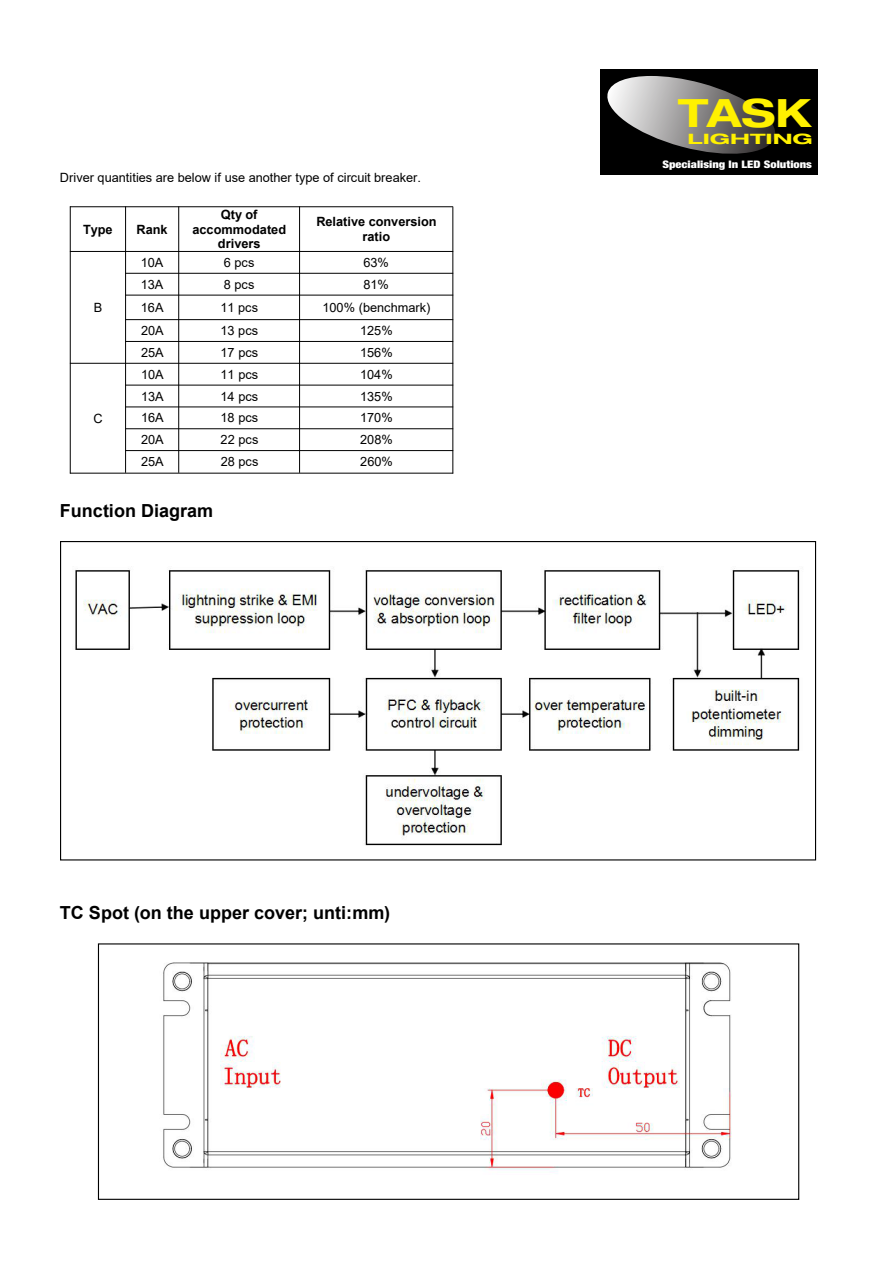
<style>
.page{position:relative;width:894px;height:1263px;background:#fff}
.page>*{position:absolute;margin:0;border:0;box-sizing:border-box;transform-origin:0 0}
.t1{font:700 expanded 39px "Helvetica Neue LT Std";color:#fff100;scale:1.06 1}
.t2{font:700 18px "Arial";color:#000}
.t3{font:700 expanded 14.25px "Helvetica Neue LT Std";color:#fff100;scale:1.5 1}
.t4{font:12.75px "Arial";letter-spacing:-.005em;color:#000}
.t5{font:700 12.75px/14.7px "Arial";letter-spacing:-.005em;color:#000;text-align:center}
.t6{font:900 condensed 10.35px "Helvetica Neue LT Std";color:#fff;scale:1.19 1}
</style>
<div class="page">
<svg style="left:60px;top:541px;width:755px;height:320px"></svg>
<img style="left:72px;top:567px;width:730px;height:282px">
<svg style="left:98px;top:943px;width:701px;height:257px"></svg>
<img style="left:142px;top:950px;width:611px;height:238px">
<hr style="left:70px;top:206px;width:383px;height:1px;background:#000">
<hr style="left:70px;top:251px;width:383px;height:1px;background:#000">
<hr style="left:125px;top:273px;width:328px;height:1px;background:#000">
<hr style="left:125px;top:295px;width:328px;height:1px;background:#000">
<hr style="left:125px;top:319px;width:328px;height:1px;background:#000">
<hr style="left:125px;top:341px;width:328px;height:1px;background:#000">
<hr style="left:70px;top:363px;width:383px;height:1px;background:#000">
<hr style="left:125px;top:385px;width:328px;height:1px;background:#000">
<hr style="left:125px;top:407px;width:328px;height:1px;background:#000">
<hr style="left:125px;top:428px;width:328px;height:1px;background:#000">
<hr style="left:125px;top:450px;width:328px;height:1px;background:#000">
<hr style="left:70px;top:473px;width:383px;height:1px;background:#000">
<hr style="left:70px;top:206px;width:1px;height:268px;background:#000">
<hr style="left:125px;top:206px;width:1px;height:267px;background:#000">
<hr style="left:178px;top:206px;width:1px;height:267px;background:#000">
<hr style="left:299px;top:206px;width:1px;height:267px;background:#000">
<hr style="left:452px;top:207px;width:1px;height:267px;background:#000">
<div style="left:600px;top:69px;width:217px;height:106px;background:#000"></div>
<svg style="left:607px;top:76px;width:168px;height:78px"></svg>
<p class="t4" style="left:60px;top:169px;width:362px">Driver quantities are below if use another type of circuit breaker.</p>
<p class="t5" style="left:83px;top:222px;width:31px">Type</p>
<p class="t5" style="left:136px;top:222px;width:33px">Rank</p>
<p class="t5" style="left:192px;top:207px;width:95px">Qty of accommodated drivers</p>
<p class="t5" style="left:316px;top:215px;width:122px">Relative conversion ratio</p>
<p class="t4" style="left:94px;top:299px;width:10px">B</p>
<p class="t4" style="left:93px;top:409px;width:11px">C</p>
<p class="t4" style="left:141px;top:254px;width:24px">10A</p>
<p class="t4" style="left:224px;top:254px;width:32px">6 pcs</p>
<p class="t4" style="left:363px;top:254px;width:27px">63%</p>
<p class="t4" style="left:141px;top:275px;width:24px">13A</p>
<p class="t4" style="left:224px;top:275px;width:32px">8 pcs</p>
<p class="t4" style="left:363px;top:275px;width:27px">81%</p>
<p class="t4" style="left:141px;top:299px;width:24px">16A</p>
<p class="t4" style="left:220px;top:299px;width:39px">11 pcs</p>
<p class="t4" style="left:322px;top:299px;width:109px">100% (benchmark)</p>
<p class="t4" style="left:141px;top:322px;width:24px">20A</p>
<p class="t4" style="left:220px;top:322px;width:39px">13 pcs</p>
<p class="t4" style="left:360px;top:322px;width:34px">125%</p>
<p class="t4" style="left:141px;top:344px;width:24px">25A</p>
<p class="t4" style="left:220px;top:344px;width:39px">17 pcs</p>
<p class="t4" style="left:360px;top:344px;width:34px">156%</p>
<p class="t4" style="left:141px;top:365px;width:24px">10A</p>
<p class="t4" style="left:220px;top:365px;width:39px">11 pcs</p>
<p class="t4" style="left:360px;top:365px;width:34px">104%</p>
<p class="t4" style="left:141px;top:387px;width:24px">13A</p>
<p class="t4" style="left:220px;top:387px;width:39px">14 pcs</p>
<p class="t4" style="left:360px;top:387px;width:34px">135%</p>
<p class="t4" style="left:141px;top:409px;width:24px">16A</p>
<p class="t4" style="left:220px;top:409px;width:39px">18 pcs</p>
<p class="t4" style="left:360px;top:409px;width:34px">170%</p>
<p class="t4" style="left:141px;top:431px;width:24px">20A</p>
<p class="t4" style="left:220px;top:431px;width:39px">22 pcs</p>
<p class="t4" style="left:360px;top:431px;width:34px">208%</p>
<p class="t4" style="left:141px;top:453px;width:24px">25A</p>
<p class="t4" style="left:221px;top:453px;width:39px">28 pcs</p>
<p class="t4" style="left:360px;top:453px;width:34px">260%</p>
<p class="t2" style="left:60px;top:498px;width:155px">Function Diagram</p>
<p class="t2" style="left:60px;top:900px;width:331px">TC Spot (on the upper cover; unti:mm)</p>
<p class="t1" style="left:678px;top:88px;width:127px">TASK</p>
<p class="t3" style="left:687px;top:130px;width:85px">LIGHTING</p>
<p class="t6" style="left:662px;top:158px;width:127px">Specialising In LED Solutions</p>
</div>
